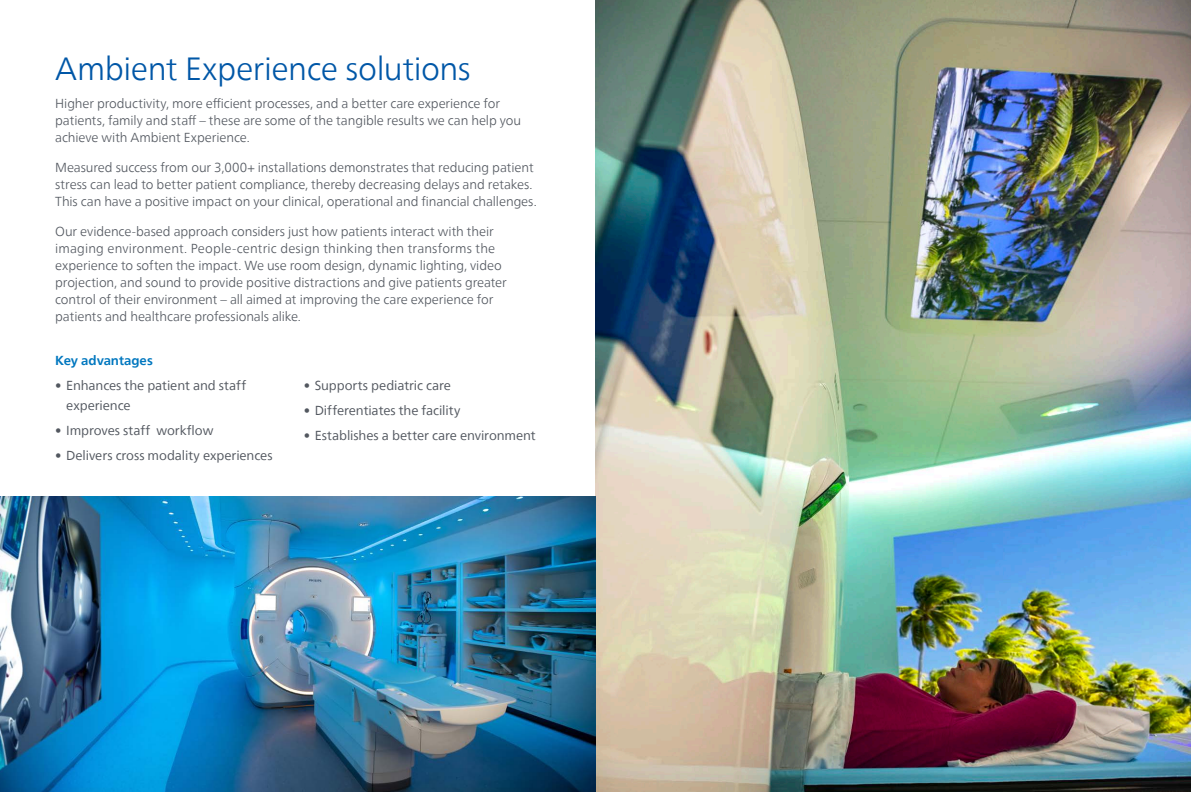
<style>
.page{position:relative;width:1191px;height:792px;background:#fff}
.page>*{position:absolute;margin:0;border:0;box-sizing:border-box;transform-origin:0 0}
._05_Main_Heading_Small{font:300 32px "Neue Frutiger World";letter-spacing:-.015em;color:#0157a7}
._03_Introduction{font:300 13px/17px "Neue Frutiger World";letter-spacing:-.01em;color:#52575f}
.t1{font:13px/20px "Neue Frutiger World";letter-spacing:-.005em;color:#52575f}
._02_Body_Heading{font:700 13px "Neue Frutiger World";letter-spacing:-.005em;color:#0077bf}
</style>
<div class="page">
<img style="left:595px;top:0;width:596px;height:792px">
<img style="left:0;top:496px;width:595px;height:296px">
<p class="_05_Main_Heading_Small" style="left:55px;top:44px;width:417px">Ambient Experience solutions</p>
<p class="_03_Introduction" style="left:55px;top:95px;width:467px">Higher productivity, more efficient processes, and a better care experience for patients, family and staff – these are some of the tangible results we can help you achieve with Ambient Experience.</p>
<p class="_03_Introduction" style="left:55px;top:159px;width:483px">Measured success from our 3,000+ installations demonstrates that reducing patient stress can lead to better patient compliance, thereby decreasing delays and retakes.<br>This can have a positive impact on your clinical, operational and financial challenges.</p>
<p class="_03_Introduction" style="left:55px;top:223px;width:453px">Our evidence-based approach considers just how patients interact with their imaging environment. People-centric design thinking then transforms the experience to soften the impact. We use room design, dynamic lighting, video projection, and sound to provide positive distractions and give patients greater control of their environment – all aimed at improving the care experience for patients and healthcare professionals alike.</p>
<p class="_02_Body_Heading" style="left:55px;top:349px;width:99px">Key advantages</p>
<p class="t1" style="left:66px;top:376px;width:181px;text-indent:-11px">• Enhances the patient and staff experience</p>
<p class="t1" style="left:55px;top:421px;width:160px">• Improves staff workflow</p>
<p class="t1" style="left:55px;top:446px;width:219px">• Delivers cross modality experiences</p>
<p class="t1" style="left:304px;top:376px;width:149px">• Supports pediatric care</p>
<p class="t1" style="left:304px;top:401px;width:158px">• Differentiates the facility</p>
<p class="t1" style="left:304px;top:426px;width:233px">• Establishes a better care environment</p>
</div>
